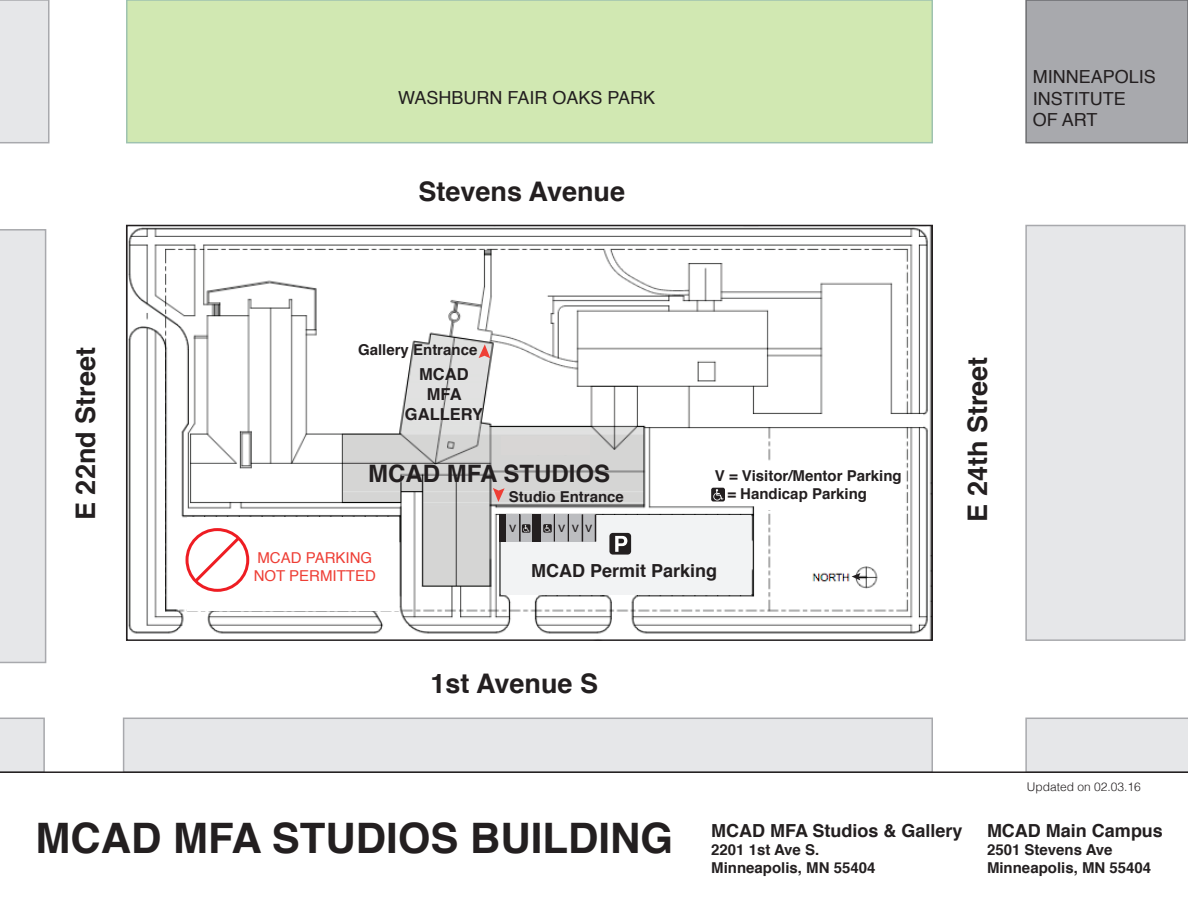
<style>
.page{position:relative;width:1188px;height:918px;background:#fff}
.page>*{position:absolute;margin:0;border:0;box-sizing:border-box;transform-origin:0 0}
.t1{font:700 42px "Helvetica";color:#231f20}
.t2{font:700 27px "Helvetica";color:#231f20}
.t3{font:700 24px "Helvetica";color:#231f20}
.t4{font:700 18px "Helvetica";color:#231f20}
.t5{font:18px/21.6px "Helvetica";color:#231f20}
.t6{font:700 16.5px/19.8px "Helvetica";color:#231f20;text-align:center}
.t7{font:700 15px/18px "Helvetica";color:#231f20}
.t8{font:15px/18px "Helvetica";color:#ee3e35}
.t9{font:15px "Myriad Pro";color:#231f20}
.t10{font:300 12px "Helvetica";color:#231f20}
</style>
<div class="page">
<div style="left:126px;top:0;width:807px;height:143px;background:#d1e8b2"></div>
<img style="left:129px;top:228px;width:801px;height:410px">
<div style="left:1026px;top:0;width:162px;height:143px;background:#a8a9ad"></div>
<div style="left:1025px;top:0;width:163px;height:143px;border:2px solid #6c6d70"></div>
<div style="left:1025px;top:225px;width:161px;height:416px;background:#e6e7e9;border:2px solid #a8a9ad"></div>
<div style="left:501px;top:436px;width:88px;height:19px;background:#d8d6d5"></div>
<svg style="left:493px;top:488px;width:12px;height:14px"></svg>
<svg style="left:479px;top:344px;width:11px;height:14px"></svg>
<svg style="left:852px;top:573px;width:8px;height:7px"></svg>
<div style="left:1025px;top:718px;width:163px;height:53px;background:#e6e7e9"></div>
<div style="left:0;top:229px;width:46px;height:434px;background:#e6e7e9"></div>
<div style="left:0;top:0;width:50px;height:143px;background:#e6e7e9"></div>
<div style="left:0;top:718px;width:45px;height:53px;background:#e6e7e9"></div>
<div style="left:123px;top:718px;width:810px;height:55px;background:#e6e7e9;border:2px solid #a8a9ad"></div>
<hr style="left:0;top:771px;width:1188px;height:2px;background:#231f20">
<div style="left:501px;top:515px;width:250px;height:79px;background:#f2f3f4"></div>
<div style="left:609px;top:533px;width:22px;height:22px;background:#231f20;border-radius:3px"></div>
<svg style="left:615px;top:536px;width:12px;height:16px"></svg>
<div style="left:499px;top:514px;width:8px;height:28px;background:#231f20"></div>
<div style="left:530px;top:514px;width:11px;height:28px;background:#231f20"></div>
<div style="left:520px;top:515px;width:12px;height:27px;background:#bcbdc0"></div>
<div style="left:541px;top:514px;width:13px;height:28px;background:#bcbdc0"></div>
<svg style="left:522px;top:524px;width:8px;height:9px"></svg>
<svg style="left:523px;top:525px;width:6px;height:7px"></svg>
<div style="left:555px;top:514px;width:13px;height:28px;background:#bcbdc0"></div>
<svg style="left:568px;top:514px;width:1px;height:28px"></svg>
<div style="left:569px;top:514px;width:13px;height:28px;background:#bcbdc0"></div>
<div style="left:583px;top:515px;width:13px;height:27px;background:#bcbdc0"></div>
<svg style="left:595px;top:514px;width:1px;height:28px"></svg>
<div style="left:711px;top:488px;width:14px;height:13px;background:#231f20;border-radius:2px"></div>
<svg style="left:713px;top:489px;width:10px;height:12px"></svg>
<svg style="left:582px;top:514px;width:1px;height:28px"></svg>
<div style="left:507px;top:514px;width:12px;height:28px;background:#bcbdc0"></div>
<hr style="left:519px;top:514px;width:2px;height:28px;background:#231f20">
<svg style="left:543px;top:524px;width:9px;height:9px"></svg>
<svg style="left:545px;top:514px;width:10px;height:28px"></svg>
<div style="left:757px;top:462px;width:27px;height:48px;background:#fff"></div>
<div style="left:187px;top:517px;width:211px;height:93px;background:#fff"></div>
<div style="left:126px;top:225px;width:807px;height:416px;border:2px solid #231f20"></div>
<div style="left:186px;top:528px;width:63px;height:64px;border:3px solid #ee1d23;border-radius:50%"></div>
<svg style="left:191px;top:534px;width:52px;height:51px"></svg>
<h2 class="t2" style="left:64px;top:520px;width:174px;rotate:-90deg">E 22nd Street</h2>
<p class="t5" style="left:398px;top:87px;width:259px">WASHBURN FAIR OAKS PARK</p>
<h2 class="t2" style="left:418px;top:169px;width:208px">Stevens Avenue</h2>
<p class="t7" style="left:358px;top:341px;width:121px">Gallery Entrance</p>
<p class="t6" style="left:405px;top:365px;width:80px">MCAD<br>MFA<br>GALLERY</p>
<h3 class="t3" style="left:368px;top:454px;width:243px">MCAD MFA STUDIOS</h3>
<p class="t7" style="left:509px;top:488px;width:117px">Studio Entrance</p>
<p class="t9" style="left:509px;top:518px;width:9px">v</p>
<p class="t9" style="left:558px;top:518px;width:36px">vvv</p>
<p class="t7" style="left:727px;top:467px;width:176px;text-indent:-13px">V = Visitor/Mentor Parking = Handicap Parking</p>
<p class="t8" style="left:254px;top:549px;width:124px">MCAD PARKING<br>NOT PERMITTED</p>
<p class="t4" style="left:531px;top:556px;width:188px">MCAD Permit Parking</p>
<h2 class="t2" style="left:431px;top:661px;width:169px">1st Avenue S</h2>
<p class="t5" style="left:1033px;top:66px;width:125px">MINNEAPOLIS<br>INSTITUTE<br>OF ART</p>
<h2 class="t2" style="left:956px;top:522px;width:167px;rotate:-90deg">E 24th Street</h2>
<p class="t10" style="left:1027px;top:777px;width:116px">Updated on 02.03.16</p>
<h1 class="t1" style="left:35px;top:804px;width:639px">MCAD MFA STUDIOS BUILDING</h1>
<p class="t4" style="left:711px;top:816px;width:253px">MCAD MFA Studios &amp; Gallery</p>
<p class="t7" style="left:711px;top:841px;width:166px">2201 1st Ave S.<br>Minneapolis, MN 55404</p>
<p class="t4" style="left:987px;top:816px;width:178px">MCAD Main Campus</p>
<p class="t7" style="left:987px;top:841px;width:166px">2501 Stevens Ave<br>Minneapolis, MN 55404</p>
</div>
